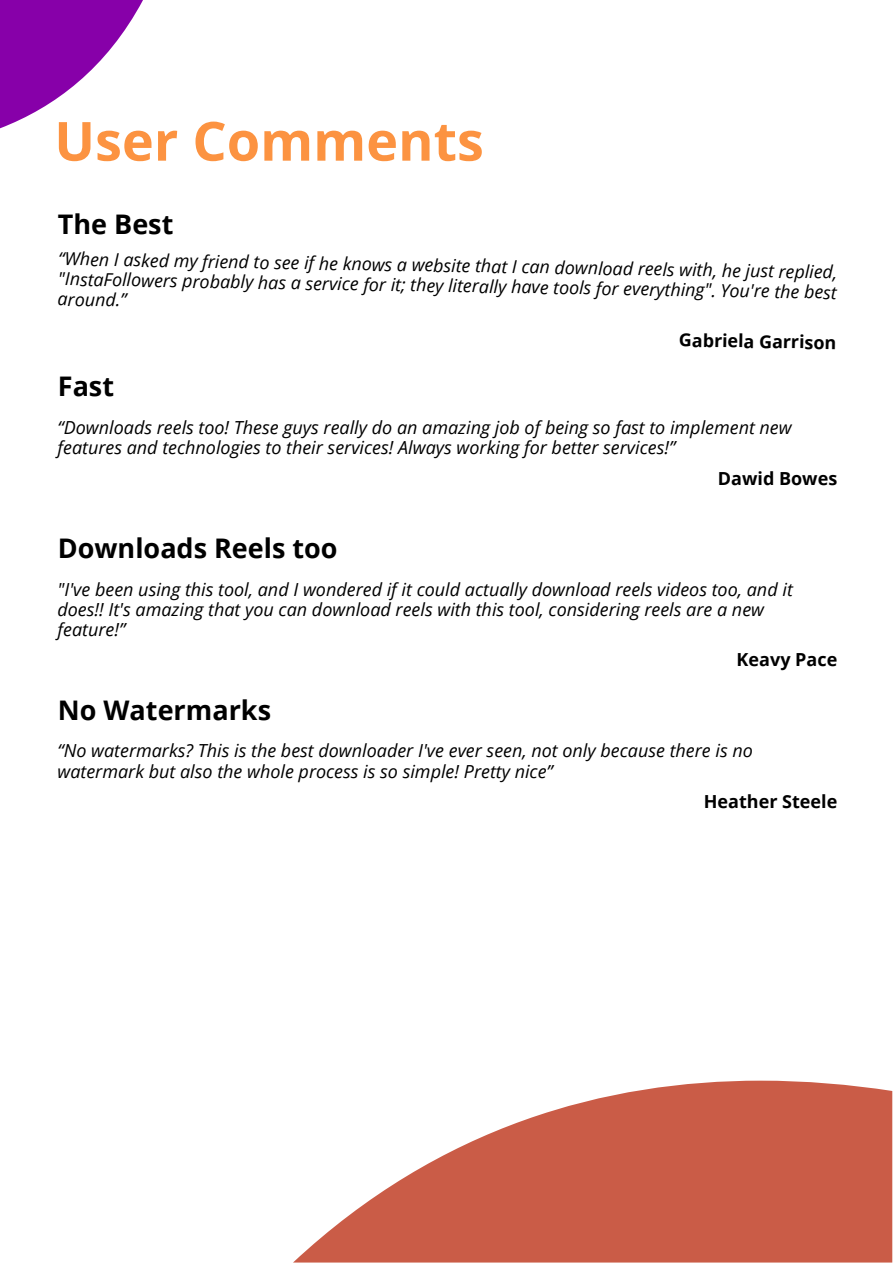
<style>
.page{position:relative;width:893px;height:1264px;background:#fff}
.page>*{position:absolute;margin:0;border:0;box-sizing:border-box;transform-origin:0 0}
.t1{font:700 54px "Open Sans";color:#fc9341}
.t2{font:700 27px "Open Sans";color:#000}
.t3{font:italic 18px/20.2px "Open Sans";color:#000}
.t4{font:700 18px "Open Sans";color:#000}
.t5{font:italic 17.85px/20.1px "Open Sans";color:#000;text-align:justify}
.t6{font:700 17.85px "Open Sans";color:#000}
</style>
<div class="page">
<svg style="left:293px;top:1080px;width:599px;height:182px;fill:#ca5c47"></svg>
<svg style="left:0;top:0;width:143px;height:128px"></svg>
<h1 class="t1" style="left:54px;top:103px;width:431px">User Comments</h1>
<h2 class="t2" style="left:58px;top:206px;width:117px">The Best</h2>
<p class="t5" style="left:59px;top:248px;width:780px;rotate:1deg">“When I asked my friend to see if he knows a website that I can download reels with, he just replied, "InstaFollowers probably has a service for it; they literally have tools for everything". You're the best around.”</p>
<p class="t6" style="left:679px;top:327px;width:159px;rotate:1deg">Gabriela Garrison</p>
<h2 class="t2" style="left:58px;top:367px;width:58px">Fast</h2>
<p class="t3" style="left:57px;top:417px;width:735px">“Downloads reels too! These guys really do an amazing job of being so fast to implement new features and technologies to their services! Always working for better services!”</p>
<p class="t4" style="left:717px;top:465px;width:121px">Dawid Bowes</p>
<h2 class="t2" style="left:58px;top:529px;width:281px">Downloads Reels too</h2>
<p class="t3" style="left:57px;top:578px;width:736px">"I've been using this tool, and I wondered if it could actually download reels videos too, and it does!! It's amazing that you can download reels with this tool, considering reels are a new feature!”</p>
<p class="t4" style="left:736px;top:647px;width:102px">Keavy Pace</p>
<h2 class="t2" style="left:58px;top:691px;width:215px">No Watermarks</h2>
<p class="t3" style="left:57px;top:740px;width:696px">“No watermarks? This is the best downloader I've ever seen, not only because there is no watermark but also the whole process is so simple! Pretty nice”</p>
<p class="t4" style="left:703px;top:788px;width:135px">Heather Steele</p>
</div>
